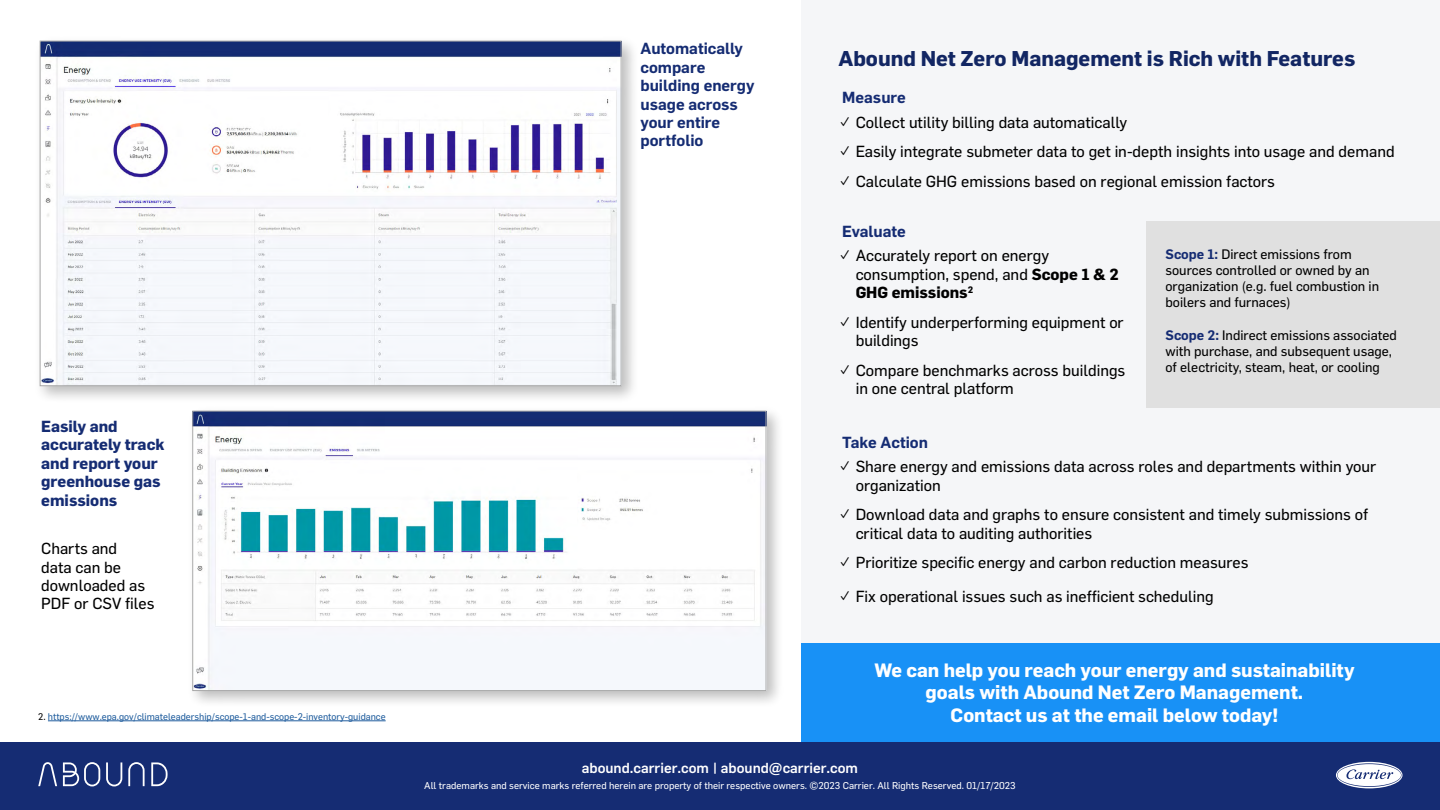
<style>
.page{position:relative;width:1440px;height:810px;background:#fff}
.page>*{position:absolute;margin:0;border:0;box-sizing:border-box;transform-origin:0 0}
.t1{font:700 21px "Flama";color:#122663}
.t2{font:700 18.98px/22.8px "Flama";color:#fff;text-align:center}
.t3{font:15.75px/18.4px "Flama Basic";color:#000}
.t4{font:600 15.75px/18.4px "Flama";color:#152c73}
.t5{font:700 15.75px/18.4px "Flama";color:#152c73}
.t6{font:700 15.75px "Flama";color:#000}
.t7{font:500 14.25px "Flama";color:#fff}
.t8{font:13.5px/16.2px "Flama Basic";color:#000}
.t9{font:9.75px "Flama Basic";color:#fff}
.t10{font:9.45px "Flama Basic";color:#215e9e}
.s1{font-family:"Sofia Pro";font-weight:300}
.s2{font-family:"Flama";font-weight:700}
.s3{font-family:"Flama";font-weight:600;color:#152c73}
.s4{color:#000}
</style>
<div class="page">
<div style="left:801px;top:0;width:639px;height:753px;background:#f5f6f8"></div>
<div style="left:0;top:742px;width:1440px;height:68px;background:#152c73"></div>
<svg style="left:1336px;top:762px;width:67px;height:26px"></svg>
<svg style="left:1337px;top:763px;width:64px;height:24px;background:#bdc4d7"></svg>
<div style="left:801px;top:643px;width:639px;height:99px;background:#1891f6"></div>
<hr style="left:48px;top:721px;width:338px;height:1px;background:#215e9e">
<svg style="left:106px;top:762px;width:16px;height:24px"></svg>
<svg style="left:128px;top:762px;width:17px;height:24px"></svg>
<svg style="left:38px;top:762px;width:19px;height:24px"></svg>
<svg style="left:151px;top:762px;width:17px;height:24px"></svg>
<svg style="left:63px;top:762px;width:37px;height:24px"></svg>
<div style="left:1146px;top:222px;width:294px;height:186px;background:#e0e0e0"></div>
<div style="left:34px;top:35px;width:605px;height:369px;background:#000;opacity:.26"></div>
<img style="left:42px;top:43px;width:577px;height:341px">
<div style="left:187px;top:405px;width:597px;height:303px;background:#000;opacity:.26"></div>
<img style="left:194px;top:413px;width:570px;height:276px">
<div style="left:192px;top:411px;width:574px;height:280px;border:1px solid #a8a8a8"></div>
<p class="t5" style="left:41px;top:416px;width:125px">Easily and accurately track and report your greenhouse gas emissions</p>
<p class="t3" style="left:41px;top:538px;width:115px">Charts and<br>data can be downloaded as<br>PDF or CSV files</p>
<p class="t4" style="left:640px;top:38px;width:115px">Automatically compare building energy usage across your entire portfolio</p>
<h1 class="t1" style="left:838px;top:44px;width:518px">Abound Net Zero Management is Rich with Features</h1>
<p class="t4" style="left:842px;top:88px;width:65px">Measure</p>
<p class="t3" style="left:839px;top:112px;width:290px"><span class="s1">✓</span> Collect utility billing data automatically</p>
<p class="t3" style="left:839px;top:142px;width:558px"><span class="s1">✓</span> Easily integrate submeter data to get in-depth insights into usage and demand</p>
<p class="t3" style="left:839px;top:171px;width:438px"><span class="s1">✓</span> Calculate GHG emissions based on regional emission factors</p>
<p class="t4" style="left:842px;top:221px;width:65px">Evaluate</p>
<p class="t3" style="left:856px;top:246px;width:265px;text-indent:-17px"><span class="s1">✓</span> Accurately report on energy consumption, spend, and <span class="s2">Scope 1 &amp; 2</span></p>
<p class="t6" style="left:856px;top:281px;width:119px">GHG emissions<sup>2</sup></p>
<p class="t3" style="left:856px;top:312px;width:269px;text-indent:-17px"><span class="s1">✓</span> Identify underperforming equipment or buildings</p>
<p class="t3" style="left:856px;top:360px;width:271px;text-indent:-17px"><span class="s1">✓</span> Compare benchmarks across buildings in one central platform</p>
<p class="t8" style="left:1166px;top:245px;width:215px"><span class="s3">Scope 1:</span> Direct emissions from sources controlled or owned by an organization (e.g. fuel combustion in boilers and furnaces)</p>
<p class="t8" style="left:1166px;top:326px;width:233px"><span class="s3">Scope 2:</span> Indirect emissions associated with purchase, and subsequent usage, of electricity, steam, heat, or cooling</p>
<p class="t4" style="left:842px;top:432px;width:87px">Take Action</p>
<p class="t3" style="left:856px;top:456px;width:522px;text-indent:-17px"><span class="s1">✓</span> Share energy and emissions data across roles and departments within your organization</p>
<p class="t3" style="left:856px;top:504px;width:514px;text-indent:-17px"><span class="s1">✓</span> Download data and graphs to ensure consistent and timely submissions of critical data to auditing authorities</p>
<p class="t3" style="left:838px;top:552px;width:412px"><span class="s1">✓</span> Prioritize specific energy and carbon reduction measures</p>
<p class="t3" style="left:838px;top:586px;width:377px"><span class="s1">✓</span> Fix operational issues such as inefficient scheduling</p>
<p class="t2" style="left:874px;top:657px;width:482px">We can help you reach your energy and sustainability goals with Abound Net Zero Management.</p>
<p class="t10" style="left:38px;top:710px;width:349px"><span class="s4">2.</span> https://www.epa.gov/climateleadership/scope-1-and-scope-2-inventory-guidance</p>
<p class="t2" style="left:951px;top:703px;width:329px">Contact us at the email below today!</p>
<p class="t7" style="left:582px;top:758px;width:278px">abound.carrier.com | abound@carrier.com</p>
<p class="t9" style="left:424px;top:779px;width:593px">All trademarks and service marks referred herein are property of their respective owners. ©2023 Carrier. All Rights Reserved. 01/17/2023</p>
</div>
